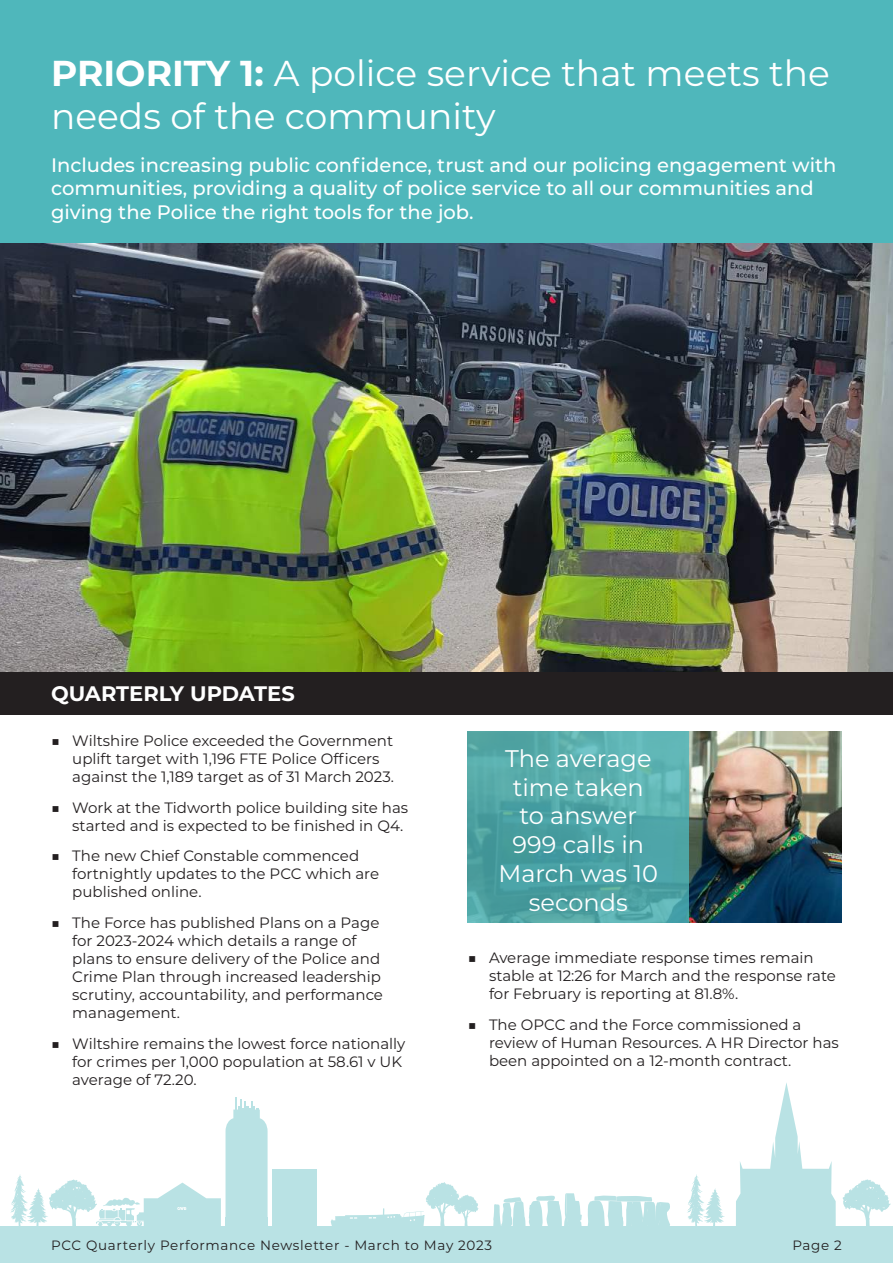
<style>
.page{position:relative;width:893px;height:1263px;background:#fff}
.page>*{position:absolute;margin:0;border:0;box-sizing:border-box;transform-origin:0 0}
.t1{font:36px/43.2px "Montserrat";color:#fff}
.t2{font:24px/28.8px "Montserrat";color:#fff;text-align:center}
.t3{font:700 21px "Montserrat";color:#fff}
.t4{font:500 19.5px/23.4px "Montserrat";color:#fff}
.t5{font:15px/18px "Montserrat";color:#231f20}
.t6{font:13.5px "Montserrat";letter-spacing:.05em;color:#231f20}
.s1{font-weight:700}
</style>
<div class="page">
<svg style="left:736px;top:1083px;width:100px;height:143px"></svg>
<div style="left:0;top:1226px;width:893px;height:37px;background:#b9e2e4"></div>
<div style="left:272px;top:1169px;width:44px;height:57px;background:#b9e2e4"></div>
<svg style="left:493px;top:1193px;width:177px;height:33px"></svg>
<svg style="left:687px;top:1174px;width:38px;height:52px"></svg>
<svg style="left:331px;top:1182px;width:148px;height:44px"></svg>
<svg style="left:10px;top:1097px;width:258px;height:129px"></svg>
<svg style="left:842px;top:1179px;width:49px;height:47px"></svg>
<img style="left:689px;top:731px;width:153px;height:192px">
<svg style="left:468px;top:731px;width:221px;height:192px;background:#51a7a7"></svg>
<div style="left:0;top:672px;width:893px;height:42px;background:#231f20"></div>
<img style="left:0;top:242px;width:893px;height:430px">
<div style="left:0;top:0;width:893px;height:242px;background:#4fb7bb"></div>
<h1 class="t1" style="left:51px;top:50px;width:780px"><span class="s1">PRIORITY 1:</span> A police service that meets the needs of the community</h1>
<h3 class="t4" style="left:51px;top:153px;width:787px">Includes increasing public confidence, trust and our policing engagement with communities, providing a quality of police service to all our communities and giving the Police the right tools for the job.</h3>
<h3 class="t3" style="left:51px;top:678px;width:245px">QUARTERLY UPDATES</h3>
<p class="t5" style="left:72px;top:731px;width:323px;text-indent:-21px">■ Wiltshire Police exceeded the Government uplift target with 1,196 FTE Police Officers against the 1,189 target as of 31 March 2023.</p>
<p class="t5" style="left:72px;top:798px;width:337px;text-indent:-21px">■ Work at the Tidworth police building site has started and is expected to be finished in Q4.</p>
<p class="t5" style="left:72px;top:847px;width:308px;text-indent:-21px">■ The new Chief Constable commenced fortnightly updates to the PCC which are published online.</p>
<p class="t5" style="left:72px;top:913px;width:312px;text-indent:-21px">■ The Force has published Plans on a Page for 2023-2024 which details a range of plans to ensure delivery of the Police and Crime Plan through increased leadership scrutiny, accountability, and performance management.</p>
<p class="t5" style="left:72px;top:1034px;width:335px;text-indent:-21px">■ Wiltshire remains the lowest force nationally for crimes per 1,000 population at 58.61 v UK average of 72.20.</p>
<h2 class="t2" style="left:498px;top:743px;width:161px">The average time taken to answer<br>999 calls in<br>March was 10 seconds</h2>
<p class="t5" style="left:489px;top:948px;width:348px;text-indent:-21px">■ Average immediate response times remain stable at 12:26 for March and the response rate for February is reporting at 81.8%.</p>
<p class="t5" style="left:489px;top:1015px;width:351px;text-indent:-21px">■ The OPCC and the Force commissioned a review of Human Resources. A HR Director has been appointed on a 12-month contract.</p>
<p class="t6" style="left:51px;top:1236px;width:443px">PCC Quarterly Performance Newsletter - March to May 2023</p>
<p class="t6" style="left:792px;top:1236px;width:51px">Page 2</p>
</div>
